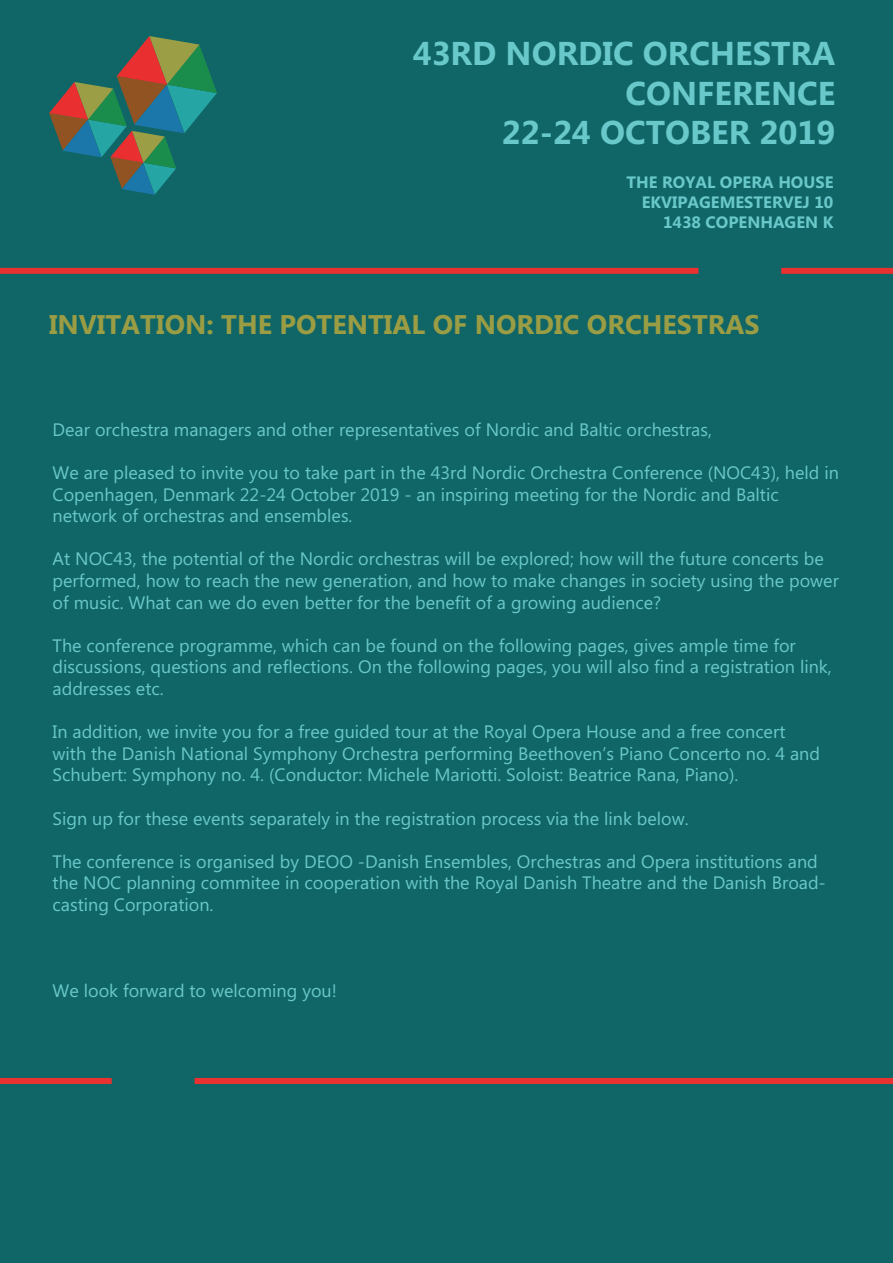
<style>
.page{position:relative;width:893px;height:1263px;background:#106666}
.page>*{position:absolute;margin:0;border:0;box-sizing:border-box;transform-origin:0 0}
.t1{font:700 33px/39.6px "Microsoft Phags Pa";color:#69c8ca;text-align:right}
.t2{font:700 27px "Microsoft Phags Pa";color:#9b9d44}
.t3{font:18px/21.6px "Microsoft Phags Pa";color:#69c8ca}
.t4{font:700 16.5px "Microsoft Phags Pa";color:#69c8ca}
.s1{color:#9c9d43}
</style>
<div class="page">
<svg style="left:49px;top:36px;width:168px;height:159px;background:#3d6e61"></svg>
<div style="left:0;top:268px;width:698px;height:6px;background:#e93132"></div>
<div style="left:781px;top:268px;width:112px;height:6px;background:#e93132"></div>
<div style="left:195px;top:1078px;width:698px;height:6px;background:#e93132"></div>
<div style="left:0;top:1078px;width:112px;height:6px;background:#e93132"></div>
<p class="t1" style="left:413px;top:32px;width:424px">43RD NORDIC ORCHESTRA<br>CONFERENCE</p>
<p class="t1" style="left:502px;top:111px;width:335px">22-24 OCTOBER 2019</p>
<p class="t4" style="left:626px;top:170px;width:208px">THE ROYAL OPERA HOUSE</p>
<p class="t4" style="left:642px;top:190px;width:193px">EKVIPAGEMESTERVEJ 10</p>
<p class="t4" style="left:663px;top:210px;width:172px">1438 COPENHAGEN K</p>
<p class="t2" style="left:49px;top:305px;width:712px">INVITATION: TH<span class="s1">E POTENTIA</span>L OF NORDIC ORCHESTRAS</p>
<p class="t3" style="left:53px;top:418px;width:661px">Dear orchestra managers and other representatives of Nordic and Baltic orchestras,</p>
<p class="t3" style="left:53px;top:461px;width:788px">We are pleased to invite you to take part in the 43rd Nordic Orchestra Conference (NOC43), held in</p>
<p class="t3" style="left:53px;top:482px;width:728px">Copenhagen, Denmark 22-24 October 2019 - an inspiring meeting for the Nordic and Baltic</p>
<p class="t3" style="left:53px;top:504px;width:301px">network of orchestras and ensembles.</p>
<p class="t3" style="left:53px;top:547px;width:788px">At NOC43, the potential of the Nordic orchestras will be explored; how will the future concerts be performed, how to reach the new generation, and how to make changes in society using the power of music. What can we do even better for the benefit of a growing audience?</p>
<p class="t3" style="left:53px;top:634px;width:745px">The conference programme, which can be found on the following pages, gives ample time for</p>
<p class="t3" style="left:53px;top:655px;width:781px">discussions, questions and reflections. On the following pages, you will also find a registration link, addresses etc.</p>
<p class="t3" style="left:53px;top:720px;width:769px">In addition, we invite you for a free guided tour at the Royal Opera House and a free concert with the Danish National Symphony Orchestra performing Beethoven’s Piano Concerto no. 4 and<br>Schubert: Symphony no. 4. (Conductor: Michele Mariotti. Soloist: Beatrice Rana, Piano).</p>
<p class="t3" style="left:53px;top:806px;width:638px">Sign up for these events separately in the registration process via the link below.</p>
<p class="t3" style="left:53px;top:850px;width:775px">The conference is organised by DEOO -Danish Ensembles, Orchestras and Opera institutions and the NOC planning commitee in cooperation with the Royal Danish Theatre and the Danish Broad&shy;casting Corporation.</p>
<p class="t3" style="left:53px;top:979px;width:286px">We look forward to welcoming you!</p>
</div>
